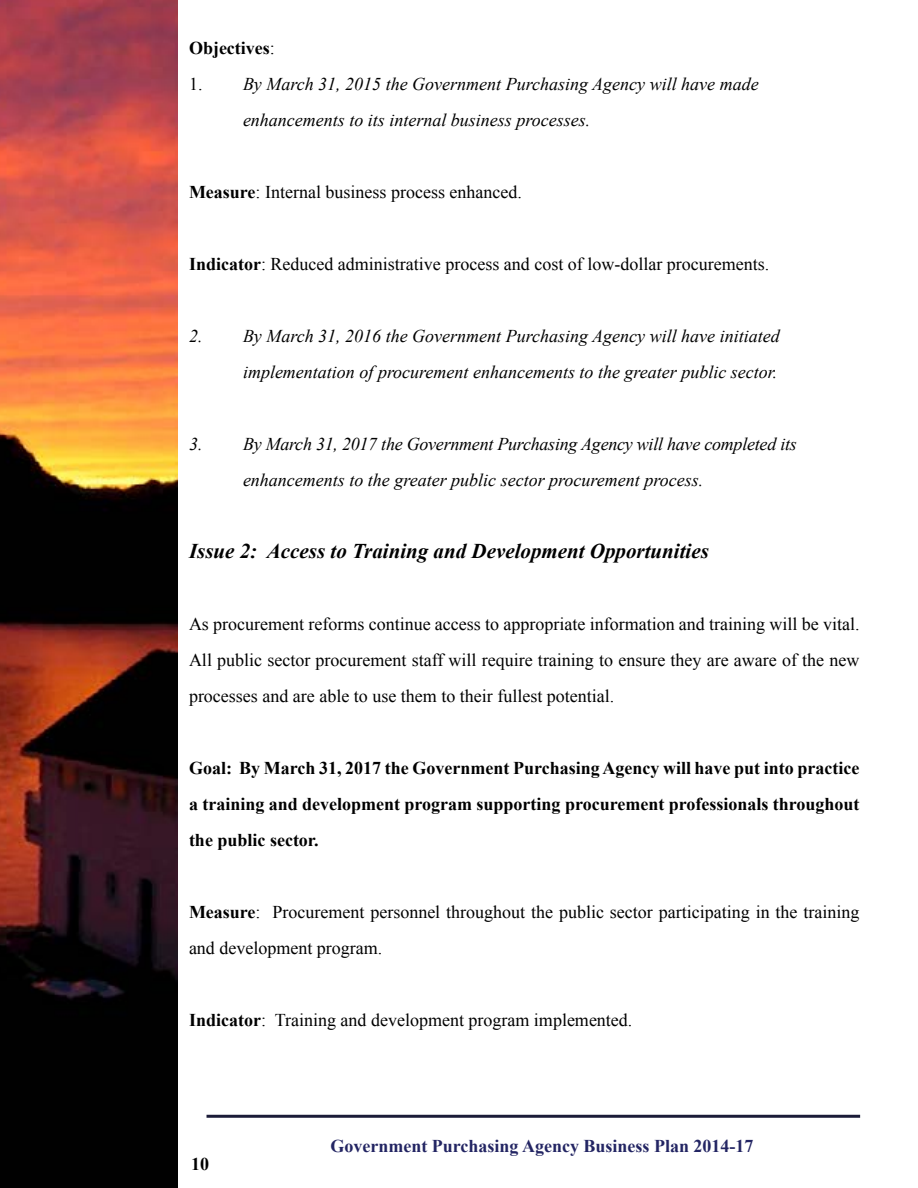
<style>
.page{position:relative;width:918px;height:1188px;background:#fff}
.page>*{position:absolute;margin:0;border:0;box-sizing:border-box;transform-origin:0 0}
.t1{font:italic 700 21px "Times New Roman";color:#000}
.t2{font:18px/36px "Times New Roman";color:#000;text-align:justify}
.t3{font:italic 18px/36px "Times New Roman";color:#000}
.t4{font:700 18px/36px "Times New Roman";color:#000;text-align:justify}
.t5{font:700 18px "Times New Roman";color:#232563}
.s1{font-weight:400}
.s2{font-style:normal}
.s3{font-weight:700}
</style>
<div class="page">
<div style="left:207px;top:1115px;width:653px;height:3px;background:#1b1c38;border:2px solid #1b1c38"></div>
<img style="left:0;top:0;width:178px;height:1188px">
<p class="t4" style="left:189px;top:30px;width:87px">Objectives<span class="s1">:</span></p>
<p class="t3" style="left:243px;top:66px;width:517px;text-indent:-54px"><span class="s2">1.</span> By March 31, 2015 the Government Purchasing Agency will have made enhancements to its internal business processes.</p>
<p class="t2" style="left:189px;top:174px;width:335px"><span class="s3">Measure</span>: Internal business process enhanced.</p>
<p class="t2" style="left:189px;top:246px;width:582px"><span class="s3">Indicator</span>: Reduced administrative process and cost of low-dollar procurements.</p>
<p class="t3" style="left:189px;top:318px;width:592px;text-align:right">2. By March 31, 2016 the Government Purchasing Agency will have initiated implementation of procurement enhancements to the greater public sector.</p>
<p class="t3" style="left:243px;top:426px;width:555px;text-indent:-54px">3. By March 31, 2017 the Government Purchasing Agency will have completed its enhancements to the greater public sector procurement process.</p>
<p class="t1" style="left:189px;top:536px;width:521px">Issue 2: Access to Training and Development Opportunities</p>
<p class="t2" style="left:189px;top:606px;width:672px">As procurement reforms continue access to appropriate information and training will be vital.<br>All public sector procurement staff will require training to ensure they are aware of the new processes and are able to use them to their fullest potential.</p>
<p class="t4" style="left:189px;top:750px;width:672px">Goal: By March 31, 2017 the Government Purchasing Agency will have put into practice a training and development program supporting procurement professionals throughout the public sector.</p>
<p class="t2" style="left:189px;top:894px;width:672px"><span class="s3">Measure</span>: Procurement personnel throughout the public sector participating in the training and development program.</p>
<p class="t2" style="left:189px;top:1002px;width:445px"><span class="s3">Indicator</span>: Training and development program implemented.</p>
<p class="t4" style="left:191px;top:1146px;width:19px">10</p>
<p class="t5" style="left:330px;top:1134px;width:425px">Government Purchasing Agency Business Plan 2014-17</p>
</div>
